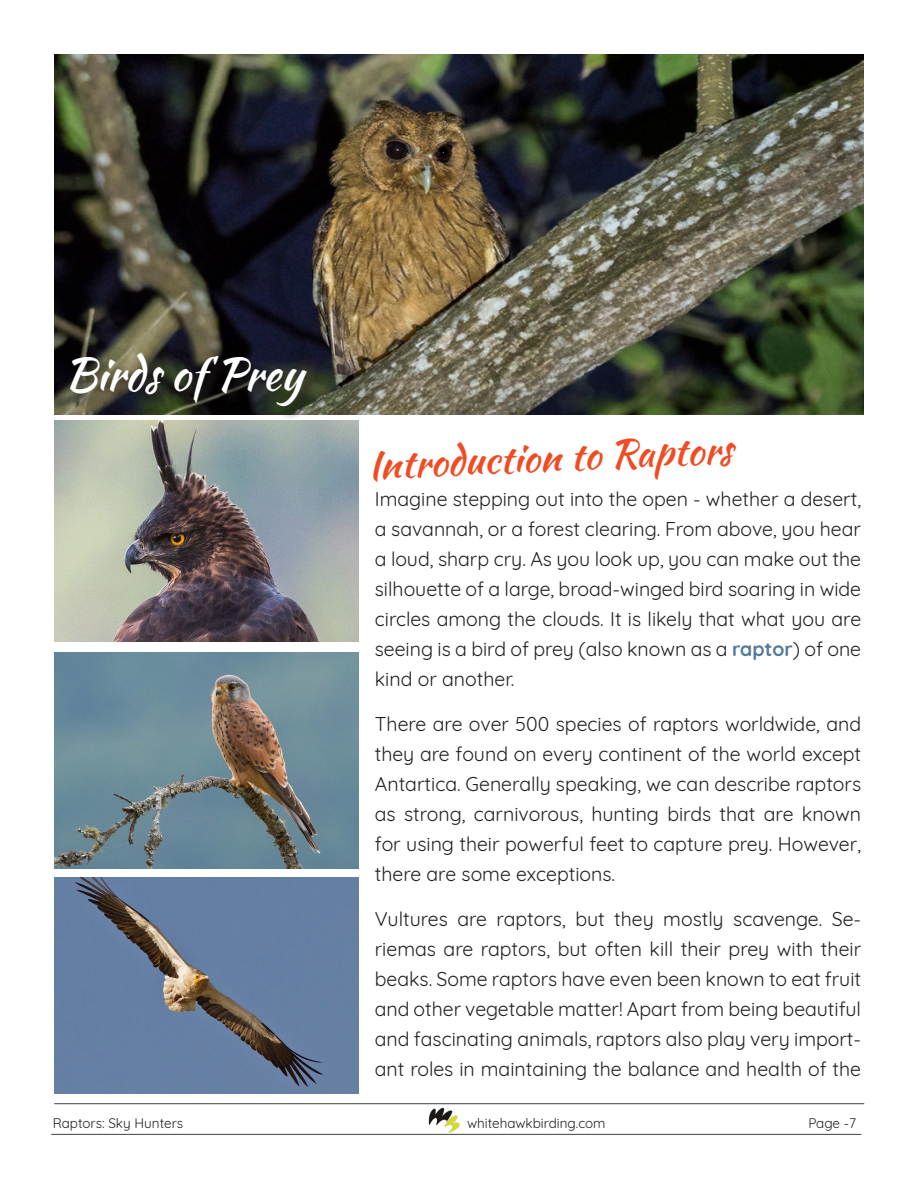
<style>
.page{position:relative;width:918px;height:1188px;background:#fff}
.page>*{position:absolute;margin:0;border:0;box-sizing:border-box;transform-origin:0 0}
.t1{font:45px "Kaushan Script";color:#fff}
.t2{font:39px "Kaushan Script";color:#f04c24}
.t3{font:19.5px/30px "Quicksand";color:#231f20;text-align:justify}
.t4{font:13.5px "Quicksand";color:#231f20}
.s1{font-weight:700;color:#527a96}
</style>
<div class="page">
<hr style="left:54px;top:1103px;width:810px;height:1px;background:#231f20">
<hr style="left:51px;top:1134px;width:810px;height:1px;background:#231f20">
<img style="left:428px;top:1107px;width:31px;height:28px">
<img style="left:54px;top:54px;width:810px;height:361px">
<img style="left:54px;top:421px;width:305px;height:220px">
<img style="left:55px;top:877px;width:304px;height:216px">
<div style="left:69px;top:352px;width:252px;height:69px;background:#231f20;opacity:.75"></div>
<img style="left:55px;top:653px;width:304px;height:216px">
<p class="t1" style="left:64px;top:341px;width:240px">Birds of Prey</p>
<p class="t2" style="left:367px;top:435px;width:366px;rotate:-2deg">Introduction to Raptors</p>
<p class="t3" style="left:375px;top:482px;width:488px">Imagine stepping out into the open - whether a desert, a savannah, or a forest clearing. From above, you hear a loud, sharp cry. As you look up, you can make out the silhouette of a large, broad-winged bird soaring in wide circles among the clouds. It is likely that what you are seeing is a bird of prey (also known as a <span class="s1">raptor</span>) of one kind or another.</p>
<p class="t3" style="left:375px;top:707px;width:488px">There are over 500 species of raptors worldwide, and they are found on every continent of the world except Antartica. Generally speaking, we can describe raptors as strong, carnivorous, hunting birds that are known for using their powerful feet to capture prey. However, there are some exceptions.</p>
<p class="t3" style="left:375px;top:902px;width:488px">Vultures are raptors, but they mostly scavenge. Se&shy;riemas are raptors, but often kill their prey with their beaks. Some raptors have even been known to eat fruit and other vegetable matter! Apart from being beautiful and fascinating animals, raptors also play very import&shy;ant roles in maintaining the balance and health of the</p>
<p class="t4" style="left:53px;top:1113px;width:132px">Raptors: Sky Hunters</p>
<p class="t4" style="left:467px;top:1113px;width:140px">whitehawkbirding.com</p>
<p class="t4" style="left:808px;top:1113px;width:49px">Page -7</p>
</div>
